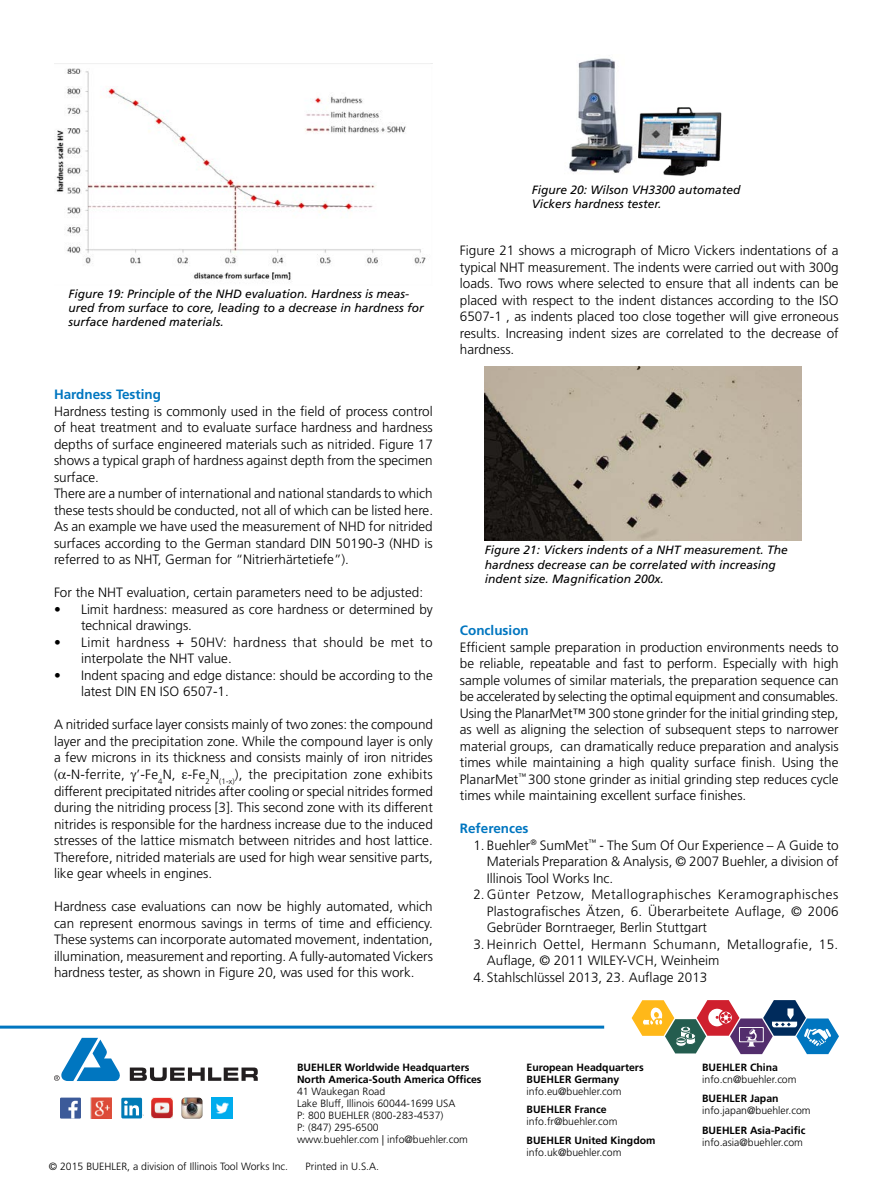
<style>
.page{position:relative;width:893px;height:1191px;background:#fff}
.page>*{position:absolute;margin:0;border:0;box-sizing:border-box;transform-origin:0 0}
.t1{font:300 13.5px/16.5px "Frutiger LT Std";color:#000;text-align:justify}
.t2{font:300 13.5px/16.5px "Frutiger LT Std";letter-spacing:.025em;color:#000}
.t3{font:300 13.5px "Frutiger LT Std";letter-spacing:.04em;color:#000}
.t4{font:300 13.5px "Frutiger LT Std";letter-spacing:.03em;color:#000}
.t5{font:700 13.5px "Frutiger LT Std";color:#0076c0}
.t6{font:italic 12px/14.2px "Frutiger LT Std";color:#000}
.t7{font:300 10.5px/12px "Frutiger LT Std";color:#000}
.t8{font:700 10.5px/12px "Frutiger LT Std";color:#000}
</style>
<div class="page">
<svg style="left:632px;top:1000px;width:207px;height:54px"></svg>
<div style="left:121px;top:1097px;width:21px;height:21px;background:#007bb6;border-radius:2px"></div>
<svg style="left:124px;top:1100px;width:20px;height:15px"></svg>
<img style="left:91px;top:1097px;width:21px;height:21px">
<img style="left:181px;top:1097px;width:22px;height:21px">
<div style="left:60px;top:1097px;width:21px;height:21px;background:#3c5a99"></div>
<svg style="left:68px;top:1100px;width:10px;height:18px"></svg>
<img style="left:152px;top:1097px;width:20px;height:21px">
<img style="left:212px;top:1097px;width:21px;height:21px">
<hr style="left:0;top:1025px;width:604px;height:3px;background:#0076c0">
<svg style="left:130px;top:1067px;width:128px;height:14px"></svg>
<svg style="left:54px;top:1037px;width:66px;height:44px"></svg>
<img style="left:54px;top:63px;width:379px;height:217px">
<img style="left:485px;top:366px;width:316px;height:174px">
<img style="left:638px;top:107px;width:83px;height:69px">
<img style="left:569px;top:58px;width:64px;height:116px">
<p class="t6" style="left:68px;top:286px;width:357px">Figure 19: Principle of the NHD evaluation. Hardness is meas&shy;ured from surface to core, leading to a decrease in hardness for surface hardened materials.</p>
<p class="t5" style="left:54px;top:387px;width:109px">Hardness Testing</p>
<p class="t1" style="left:54px;top:403px;width:381px;text-align:left">Hardness testing is commonly used in the field of process control of heat treatment and to evaluate surface hardness and hardness depths of surface engineered materials such as nitrided. Figure 17 shows a typical graph of hardness against depth from the specimen surface.<br>There are a number of international and national standards to which these tests should be conducted, not all of which can be listed here.<br>As an example we have used the measurement of NHD for nitrided surfaces according to the German standard DIN 50190-3 (NHD is referred to as NHT, German for “Nitrierhärtetiefe”).</p>
<p class="t1" style="left:54px;top:585px;width:371px">For the NHT evaluation, certain parameters need to be adjusted:</p>
<p class="t1" style="left:81px;top:601px;width:353px;text-indent:-27px">• Limit hardness: measured as core hardness or determined by technical drawings.</p>
<p class="t2" style="left:81px;top:634px;width:353px;text-indent:-27px">• Limit hardness + 50HV: hardness that should be met to interpolate the NHT value.</p>
<p class="t1" style="left:81px;top:667px;width:353px;text-indent:-27px">• Indent spacing and edge distance: should be according to the latest DIN EN ISO 6507-1.</p>
<p class="t1" style="left:54px;top:716px;width:380px">A nitrided surface layer consists mainly of two zones: the compound layer and the precipitation zone. While the compound layer is only a few microns in its thickness and consists mainly of iron nitrides ( -N-ferrite, ’-Fe<sub>4</sub>N, -Fe<sub>2</sub>N<sub>(1-x)</sub>), the precipitation zone exhibits different precipitated nitrides after cooling or special nitrides formed during the nitriding process [3]. This second zone with its different nitrides is responsible for the hardness increase due to the induced stresses of the lattice mismatch between nitrides and host lattice.<br>Therefore, nitrided materials are used for high wear sensitive parts, like gear wheels in engines.</p>
<p class="t1" style="left:54px;top:898px;width:380px">Hardness case evaluations can now be highly automated, which can represent enormous savings in terms of time and efficiency.<br>These systems can incorporate automated movement, indentation, illumination, measurement and reporting. A fully-automated Vickers hardness tester, as shown in Figure 20, was used for this work.</p>
<p class="t6" style="left:532px;top:183px;width:210px">Figure 20: Wilson VH3300 automated<br>Vickers hardness tester.</p>
<p class="t1" style="left:460px;top:243px;width:380px">Figure 21 shows a micrograph of Micro Vickers indentations of a typical NHT measurement. The indents were carried out with 300g loads. Two rows where selected to ensure that all indents can be placed with respect to the indent distances according to the ISO 6507-1 , as indents placed too close together will give erroneous results. Increasing indent sizes are correlated to the decrease of hardness.</p>
<p class="t6" style="left:485px;top:543px;width:304px">Figure 21: Vickers indents of a NHT measurement. The hardness decrease can be correlated with increasing indent size. Magnification 200x.</p>
<p class="t5" style="left:460px;top:622px;width:70px">Conclusion</p>
<p class="t1" style="left:460px;top:639px;width:380px">Efficient sample preparation in production environments needs to be reliable, repeatable and fast to perform. Especially with high sample volumes of similar materials, the preparation sequence can be accelerated by selecting the optimal equipment and consumables.<br>Using the PlanarMet™ 300 stone grinder for the initial grinding step, as well as aligning the selection of subsequent steps to narrower material groups, can dramatically reduce preparation and analysis times while maintaining a high quality surface finish. Using the PlanarMet<sup>™</sup> 300 stone grinder as initial grinding step reduces cycle times while maintaining excellent surface finishes.</p>
<p class="t5" style="left:460px;top:820px;width:70px">References</p>
<p class="t1" style="left:487px;top:837px;width:353px;text-indent:-14px">1. Buehler<sup>®</sup> SumMet<sup>™</sup> - The Sum Of Our Experience – A Guide to Materials Preparation &amp; Analysis, © 2007 Buehler, a division of Illinois Tool Works Inc.</p>
<p class="t3" style="left:473px;top:887px;width:367px">2. Günter Petzow, Metallographisches Keramographisches</p>
<p class="t1" style="left:487px;top:903px;width:353px">Plastografisches Ätzen, 6. Überarbeitete Auflage, © 2006</p>
<p class="t1" style="left:487px;top:919px;width:222px">Gebrüder Borntraeger, Berlin Stuttgart</p>
<p class="t4" style="left:473px;top:936px;width:367px">3.Heinrich Oettel, Hermann Schumann, Metallografie, 15.</p>
<p class="t1" style="left:487px;top:952px;width:234px">Auflage, © 2011 WILEY-VCH, Weinheim</p>
<p class="t1" style="left:473px;top:969px;width:236px">4. Stahlschlüssel 2013, 23. Auflage 2013</p>
<p class="t8" style="left:297px;top:1061px;width:186px">BUEHLER Worldwide Headquarters<br>North America-South America Offices</p>
<p class="t7" style="left:297px;top:1085px;width:173px">41 Waukegan Road<br>Lake Bluff, Illinois 60044-1699 USA<br>P: 800 BUEHLER (800-283-4537)<br>P: (847) 295-6500<br>www.buehler.com | info@buehler.com</p>
<p class="t7" style="left:49px;top:1161px;width:241px">© 2015 BUEHLER, a division of Illinois Tool Works Inc.</p>
<p class="t7" style="left:306px;top:1161px;width:75px">Printed in U.S.A.</p>
<p class="t8" style="left:527px;top:1061px;width:119px">European Headquarters<br>BUEHLER Germany</p>
<p class="t7" style="left:527px;top:1085px;width:96px">info.eu@buehler.com</p>
<p class="t8" style="left:527px;top:1103px;width:81px">BUEHLER France</p>
<p class="t7" style="left:527px;top:1115px;width:92px">info.fr@buehler.com</p>
<p class="t8" style="left:527px;top:1134px;width:130px">BUEHLER United Kingdom</p>
<p class="t7" style="left:527px;top:1146px;width:96px">info.uk@buehler.com</p>
<p class="t8" style="left:702px;top:1061px;width:77px">BUEHLER China</p>
<p class="t7" style="left:702px;top:1073px;width:96px">info.cn@buehler.com</p>
<p class="t8" style="left:702px;top:1092px;width:78px">BUEHLER Japan</p>
<p class="t7" style="left:702px;top:1104px;width:110px">info.japan@buehler.com</p>
<p class="t8" style="left:702px;top:1124px;width:105px">BUEHLER Asia-Pacific</p>
<p class="t7" style="left:702px;top:1136px;width:102px">info.asia@buehler.com</p>
</div>
